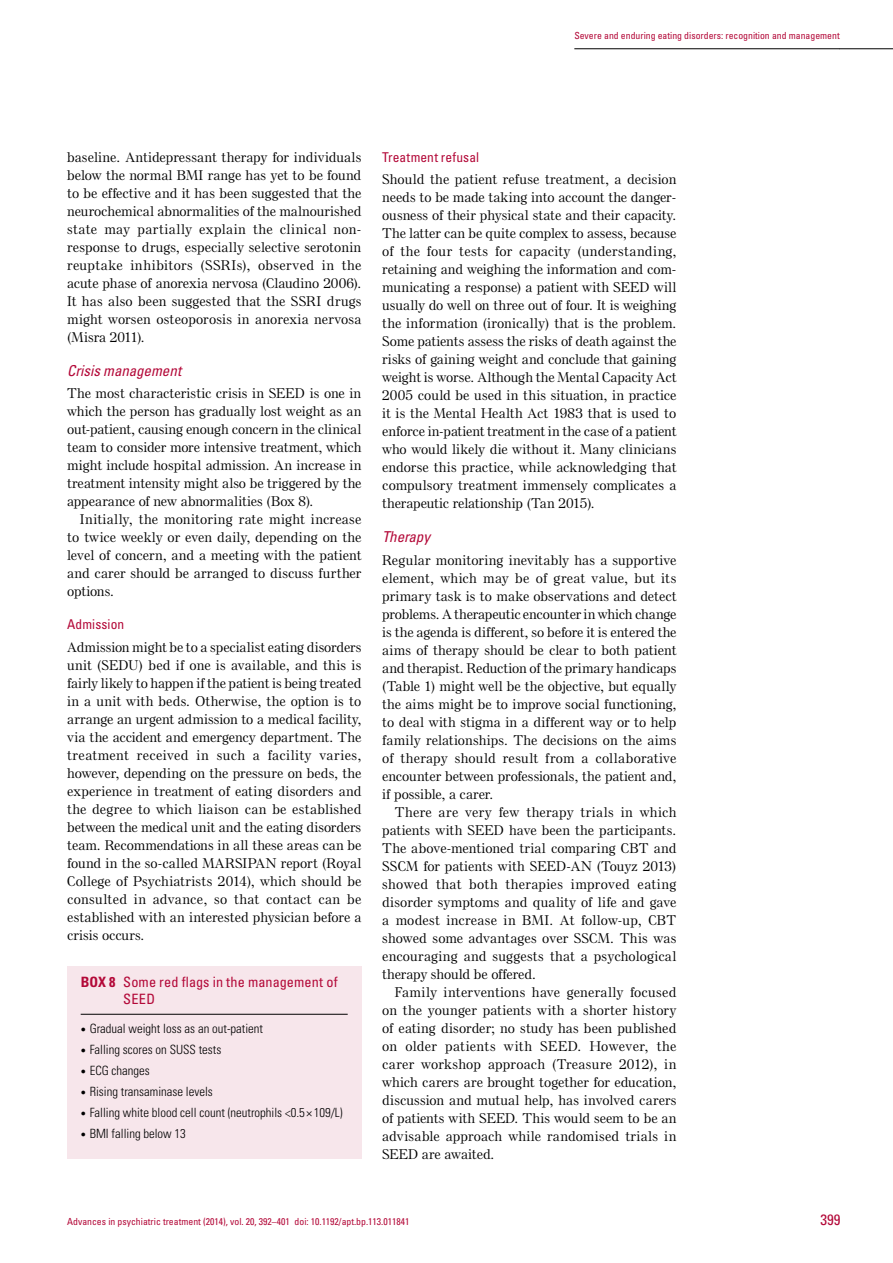
<style>
.page{position:relative;width:893px;height:1263px;background:#fff}
.page>*{position:absolute;margin:0;border:0;box-sizing:border-box;transform-origin:0 0}
.t1{font:italic condensed 15px "Univers LT Std";letter-spacing:-.005em;color:#b30838}
.t2{font:condensed 15px "Univers LT Std";color:#b30838}
.t3{font:condensed 14.25px/16.5px "Univers LT Std";letter-spacing:.01em;color:#b30838}
.t4{font:500 13.5px/18px "Else NPL Std";letter-spacing:.02em;color:#000;text-align:justify}
.t5{font:condensed 13.5px "Univers LT Std";letter-spacing:.005em;color:#b30838}
.t6{font:300 condensed 12.75px "Univers LT Std";color:#000}
.t7{font:condensed 9.75px "Univers LT Std";color:#b30838}
.s1{font-weight:700}
.s2{font-family:"Newspaper Pi BT";font-weight:400;font-stretch:normal;font-size:7.5px}
</style>
<div class="page">
<hr style="left:574px;top:49px;width:266px;height:1px;background:#000">
<hr style="left:839px;top:49px;width:54px;height:1px;background:#000">
<div style="left:67px;top:966px;width:294px;height:193px;background:#f7e6eb"></div>
<hr style="left:81px;top:1014px;width:267px;height:1px;background:#000">
<p class="t7" style="left:574px;top:30px;width:267px">Severe and enduring eating disorders: recognition and management</p>
<p class="t4" style="left:67px;top:148px;width:296px">baseline. Antidepressant therapy for individuals below the normal BMI range has yet to be found to be effective and it has been suggested that the neurochemical abnormalities of the malnourished state may partially explain the clinical non&shy;response to drugs, especially selective serotonin reuptake inhibitors (SSRIs), observed in the acute phase of anorexia nervosa (Claudino 2006).<br>It has also been suggested that the SSRI drugs might worsen osteoporosis in anorexia nervosa (Misra 2011).</p>
<p class="t1" style="left:67px;top:361px;width:115px">Crisis management</p>
<p class="t4" style="left:67px;top:385px;width:296px">The most characteristic crisis in SEED is one in which the person has gradually lost weight as an out-patient, causing enough concern in the clinical team to consider more intensive treatment, which might include hospital admission. An increase in treatment intensity might also be triggered by the appearance of new abnormalities (Box 8).</p>
<p class="t4" style="left:67px;top:511px;width:296px;text-indent:13px">Initially, the monitoring rate might increase to twice weekly or even daily, depending on the level of concern, and a meeting with the patient and carer should be arranged to discuss further options.</p>
<p class="t5" style="left:67px;top:616px;width:59px">Admission</p>
<p class="t4" style="left:67px;top:638px;width:296px">Admission might be to a specialist eating disorders unit (SEDU) bed if one is available, and this is fairly likely to happen if the patient is being treated in a unit with beds. Otherwise, the option is to arrange an urgent admission to a medical facility, via the accident and emergency department. The treatment received in such a facility varies, however, depending on the pressure on beds, the experience in treatment of eating disorders and the degree to which liaison can be established between the medical unit and the eating disorders team. Recommendations in all these areas can be found in the so-called MARSIPAN report (Royal College of Psychiatrists 2014), which should be consulted in advance, so that contact can be established with an interested physician before a crisis occurs.</p>
<p class="t3" style="left:123px;top:973px;width:216px;text-indent:-42px"><span class="s1">BOX 8</span> Some red flags in the management of<br>SEED</p>
<p class="t6" style="left:81px;top:1021px;width:184px"><span class="s2">•</span> Gradual weight loss as an out-patient</p>
<p class="t6" style="left:81px;top:1042px;width:142px"><span class="s2">•</span> Falling scores on SUSS tests</p>
<p class="t6" style="left:81px;top:1063px;width:71px"><span class="s2">•</span> ECG changes</p>
<p class="t6" style="left:81px;top:1084px;width:134px"><span class="s2">•</span> Rising transaminase levels</p>
<p class="t6" style="left:81px;top:1105px;width:264px"><span class="s2">•</span> Falling white blood cell count (neutrophils &lt;0.5 × 109/L)</p>
<p class="t6" style="left:81px;top:1126px;width:107px"><span class="s2">•</span> BMI falling below 13</p>
<p class="t5" style="left:382px;top:148px;width:98px">Treatment refusal</p>
<p class="t4" style="left:382px;top:170px;width:296px">Should the patient refuse treatment, a decision needs to be made taking into account the danger&shy;ousness of their physical state and their capacity.<br>The latter can be quite complex to assess, because of the four tests for capacity (understanding, retaining and weighing the information and com&shy;municating a response) a patient with SEED will usually do well on three out of four. It is weighing the information (ironically) that is the problem.<br>Some patients assess the risks of death against the risks of gaining weight and conclude that gaining weight is worse. Although the Mental Capacity Act 2005 could be used in this situation, in practice it is the Mental Health Act 1983 that is used to enforce in-patient treatment in the case of a patient who would likely die without it. Many clinicians endorse this practice, while acknowledging that compulsory treatment immensely complicates a therapeutic relationship (Tan 2015).</p>
<p class="t1" style="left:382px;top:528px;width:49px">Therapy</p>
<p class="t4" style="left:382px;top:551px;width:296px">Regular monitoring inevitably has a supportive element, which may be of great value, but its primary task is to make observations and detect problems. A therapeutic encounter in which change is the agenda is different, so before it is entered the aims of therapy should be clear to both patient and therapist. Reduction of the primary handicaps (Table 1) might well be the objective, but equally the aims might be to improve social functioning, to deal with stigma in a different way or to help family relationships. The decisions on the aims of therapy should result from a collaborative encounter between professionals, the patient and, if possible, a carer.</p>
<p class="t4" style="left:382px;top:803px;width:296px;text-indent:13px">There are very few therapy trials in which patients with SEED have been the participants.<br>The above-mentioned trial comparing CBT and SSCM for patients with SEED-AN (Touyz 2013) showed that both therapies improved eating disorder symptoms and quality of life and gave a modest increase in BMI. At follow-up, CBT showed some advantages over SSCM. This was encouraging and suggests that a psychological therapy should be offered.</p>
<p class="t4" style="left:382px;top:983px;width:296px;text-indent:13px">Family interventions have generally focused on the younger patients with a shorter history of eating disorder; no study has been published on older patients with SEED. However, the carer workshop approach (Treasure 2012), in which carers are brought together for education, discussion and mutual help, has involved carers of patients with SEED. This would seem to be an advisable approach while randomised trials in SEED are awaited.</p>
<p class="t7" style="left:67px;top:1216px;width:344px">Advances in psychiatric treatment (2014), vol. 20, 392–401 doi: 10.1192/apt.bp.113.011841</p>
<p class="t2" style="left:820px;top:1210px;width:21px">399</p>
</div>
